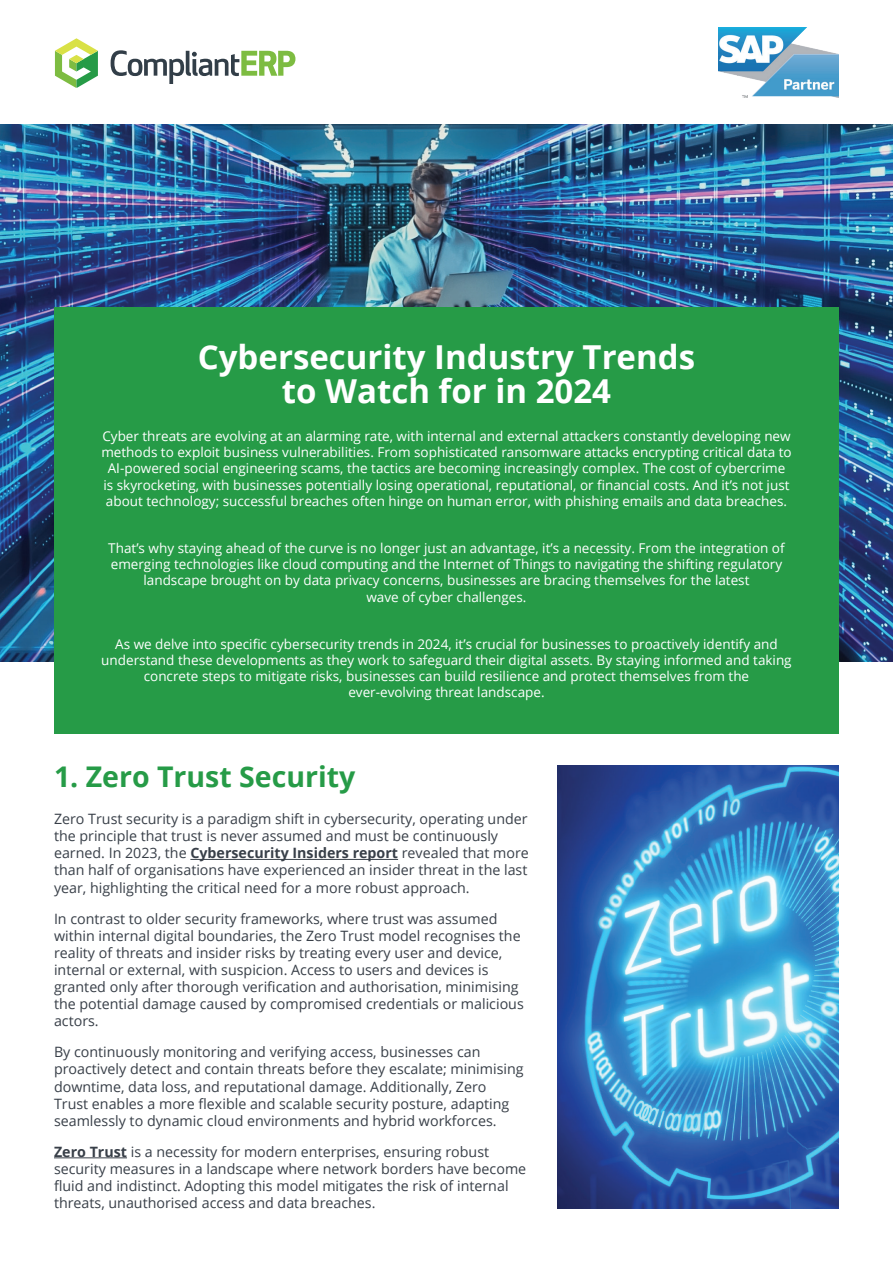
<style>
.page{position:relative;width:893px;height:1263px;background:#fff}
.page>*{position:absolute;margin:0;border:0;box-sizing:border-box;transform-origin:0 0}
.t1{font:700 33px/34.5px "Open Sans";color:#fff;text-align:center}
.t2{font:700 28.5px "Open Sans";color:#269b47}
.t3{font:14.25px/17.1px "Open Sans";color:#383f48}
.t4{font:13.5px/16.2px "Open Sans";color:#fff;text-align:center}
.s1{font-weight:700}
</style>
<div class="page">
<img style="left:0;top:124px;width:893px;height:537px">
<svg style="left:111px;top:50px;width:184px;height:34px"></svg>
<svg style="left:55px;top:38px;width:43px;height:50px"></svg>
<img style="left:719px;top:27px;width:120px;height:71px">
<div style="left:54px;top:308px;width:785px;height:426px;background:#269b47"></div>
<hr style="left:190px;top:859px;width:208px;height:1px;background:#383f48">
<hr style="left:54px;top:1157px;width:73px;height:1px;background:#383f48">
<img style="left:557px;top:765px;width:282px;height:444px">
<h1 class="t1" style="left:198px;top:339px;width:499px">Cybersecurity Industry Trends to Watch for in 2024</h1>
<p class="t4" style="left:101px;top:428px;width:692px">Cyber threats are evolving at an alarming rate, with internal and external attackers constantly developing new methods to exploit business vulnerabilities. From sophisticated ransomware attacks encrypting critical data to AI-powered social engineering scams, the tactics are becoming increasingly complex. The cost of cybercrime is skyrocketing, with businesses potentially losing operational, reputational, or financial costs. And it’s not just about technology; successful breaches often hinge on human error, with phishing emails and data breaches.</p>
<p class="t4" style="left:108px;top:540px;width:678px">That’s why staying ahead of the curve is no longer just an advantage, it’s a necessity. From the integration of emerging technologies like cloud computing and the Internet of Things to navigating the shifting regulatory landscape brought on by data privacy concerns, businesses are bracing themselves for the latest<br>wave of cyber challenges.</p>
<p class="t4" style="left:101px;top:635px;width:692px">As we delve into specific cybersecurity trends in 2024, it’s crucial for businesses to proactively identify and understand these developments as they work to safeguard their digital assets. By staying informed and taking concrete steps to mitigate risks, businesses can build resilience and protect themselves from the ever-evolving threat landscape.</p>
<h2 class="t2" style="left:54px;top:756px;width:303px">1. Zero Trust Security</h2>
<p class="t3" style="left:54px;top:810px;width:476px">Zero Trust security is a paradigm shift in cybersecurity, operating under the principle that trust is never assumed and must be continuously earned. In 2023, the <span class="s1">Cybersecurity Insiders report</span> revealed that more than half of organisations have experienced an insider threat in the last year, highlighting the critical need for a more robust approach.</p>
<p class="t3" style="left:54px;top:909px;width:471px">In contrast to older security frameworks, where trust was assumed within internal digital boundaries, the Zero Trust model recognises the reality of threats and insider risks by treating every user and device, internal or external, with suspicion. Access to users and devices is granted only after thorough verification and authorisation, minimising the potential damage caused by compromised credentials or malicious actors.</p>
<p class="t3" style="left:54px;top:1043px;width:471px">By continuously monitoring and verifying access, businesses can proactively detect and contain threats before they escalate; minimising downtime, data loss, and reputational damage. Additionally, Zero Trust enables a more flexible and scalable security posture, adapting seamlessly to dynamic cloud environments and hybrid workforces.</p>
<p class="t3" style="left:54px;top:1143px;width:474px"><span class="s1">Zero Trust</span> is a necessity for modern enterprises, ensuring robust security measures in a landscape where network borders have become fluid and indistinct. Adopting this model mitigates the risk of internal threats, unauthorised access and data breaches.</p>
</div>
